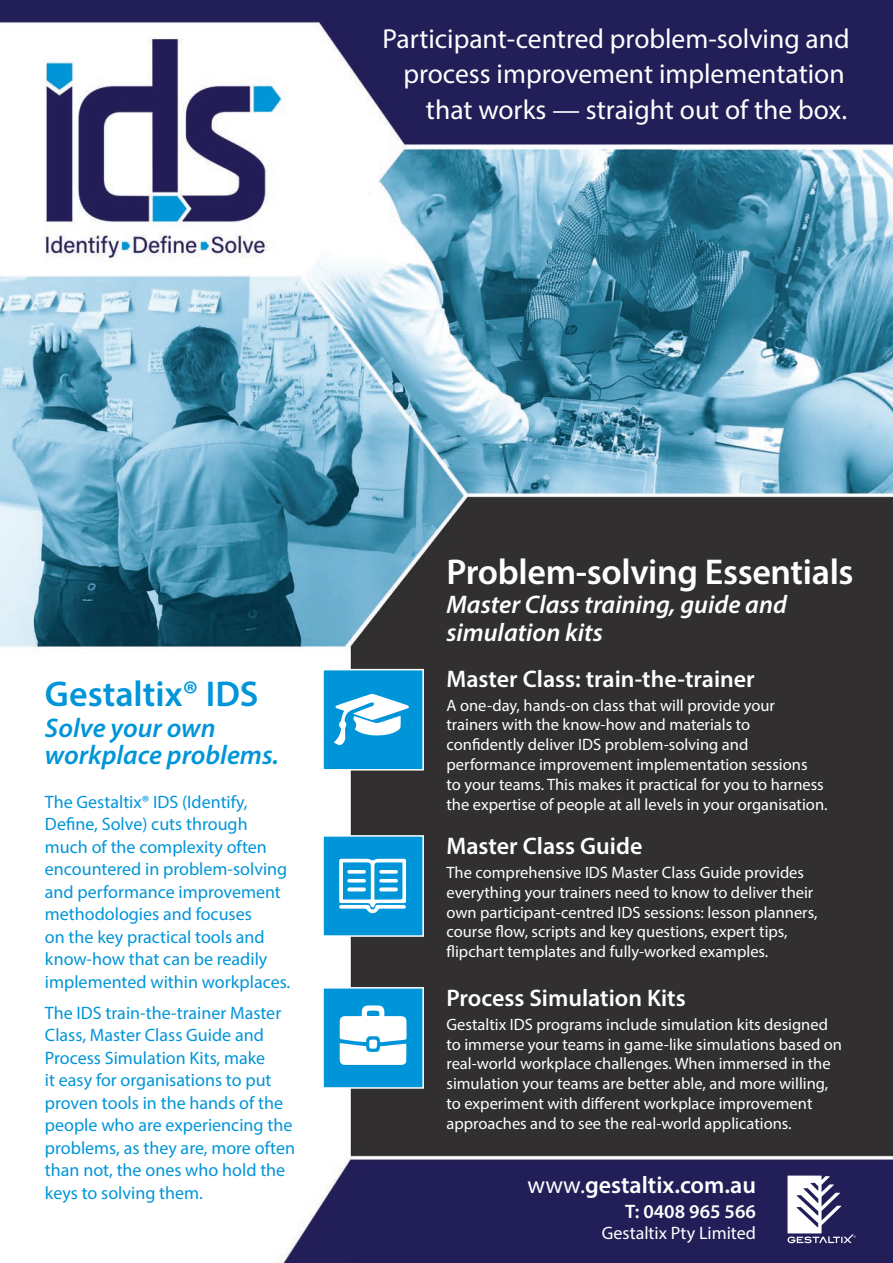
<style>
.page{position:relative;width:893px;height:1263px;background:#fff}
.page>*{position:absolute;margin:0;border:0;box-sizing:border-box;transform-origin:0 0}
.Headings{font:600 36px "Myriad Pro";letter-spacing:-.01em;color:#fff}
.Headings-2{font:600 36px "Myriad Pro";color:#0095d9}
.Headings-3{font:27.6px/35.2px "Myriad Pro";color:#fff;text-align:right}
.Headings-4{font:italic 600 27px/27px "Myriad Pro";color:#0095d9}
.Headings-5{font:italic 600 25.5px/28.5px "Myriad Pro";color:#fff}
.SubHeadings{font:600 24px "Myriad Pro";color:#fff}
.Body_small{font:600 24px "Myriad Pro";color:#fff}
.Body_small-2{font:600 19.5px "Myriad Pro";color:#fff}
.Body{font:18px/22.5px "Myriad Pro";color:#0095d9}
.Body_small-3{font:18px "Myriad Pro";color:#fff}
.Body_small-4{font:16.5px/19.8px "Myriad Pro";color:#fff}
.SubHeadings-2{font:16.5px/19.8px "Myriad Pro";color:#fff}
.s1{font-weight:400}
</style>
<div class="page">
<img style="left:0;top:0;width:893px;height:1263px">
<svg style="left:787px;top:1175px;width:69px;height:68px"></svg>
<div style="left:322px;top:669px;width:102px;height:101px;background:#0095d9;border:2px solid #fff"></div>
<svg style="left:334px;top:694px;width:75px;height:51px"></svg>
<div style="left:322px;top:835px;width:102px;height:102px;background:#0095d9;border:2px solid #fff"></div>
<svg style="left:339px;top:859px;width:67px;height:55px"></svg>
<div style="left:322px;top:987px;width:102px;height:102px;background:#0095d9;border:2px solid #fff"></div>
<svg style="left:340px;top:1005px;width:67px;height:60px"></svg>
<p class="Headings-3" style="left:382px;top:21px;width:469px">Participant-centred problem-solving and process improvement implementation that works — straight out of the box.</p>
<p class="Headings-2" style="left:45px;top:671px;width:215px">Gestaltix® IDS</p>
<p class="Headings-4" style="left:45px;top:714px;width:236px">Solve your own workplace problems.</p>
<p class="Body" style="left:45px;top:790px;width:247px">The Gestaltix® IDS (Identify,<br>Define, Solve) cuts through much of the complexity often encountered in problem-solving and performance improvement methodologies and focuses<br>on the key practical tools and know-how that can be readily implemented within workplaces.</p>
<p class="Body" style="left:45px;top:1001px;width:252px">The IDS train-the-trainer Master<br>Class, Master Class Guide and<br>Process Simulation Kits, make<br>it easy for organisations to put proven tools in the hands of the people who are experiencing the problems, as they are, more often than not, the ones who hold the keys to solving them.</p>
<p class="Headings" style="left:446px;top:549px;width:409px">Problem-solving Essentials</p>
<p class="Headings-5" style="left:446px;top:589px;width:342px">Master Class training, guide and simulation kits</p>
<p class="SubHeadings" style="left:446px;top:663px;width:310px">Master Class: train-the-trainer</p>
<p class="Body_small-4" style="left:446px;top:695px;width:383px">A one-day, hands-on class that will provide your trainers with the know-how and materials to confidently deliver IDS problem-solving and performance improvement implementation sessions<br>to your teams. This makes it practical for you to harness the expertise of people at all levels in your organisation.</p>
<p class="SubHeadings" style="left:446px;top:830px;width:197px">Master Class Guide</p>
<p class="SubHeadings-2" style="left:446px;top:862px;width:372px">The comprehensive IDS Master Class Guide provides everything your trainers need to know to deliver their own participant-centred IDS sessions: lesson planners, course flow, scripts and key questions, expert tips, flipchart templates and fully-worked examples.</p>
<p class="SubHeadings" style="left:446px;top:982px;width:241px">Process Simulation Kits</p>
<p class="Body_small-4" style="left:446px;top:1014px;width:397px">Gestaltix IDS programs include simulation kits designed to immerse your teams in game-like simulations based on real-world workplace challenges. When immersed in the simulation your teams are better able, and more willing, to experiment with different workplace improvement approaches and to see the real-world applications.</p>
<p class="Body_small" style="left:527px;top:1170px;width:230px"><span class="s1">www.</span>gestaltix.com.au</p>
<p class="Body_small-2" style="left:625px;top:1199px;width:132px">T: 0408 965 566</p>
<p class="Body_small-3" style="left:602px;top:1221px;width:156px">Gestaltix Pty Limited</p>
</div>
